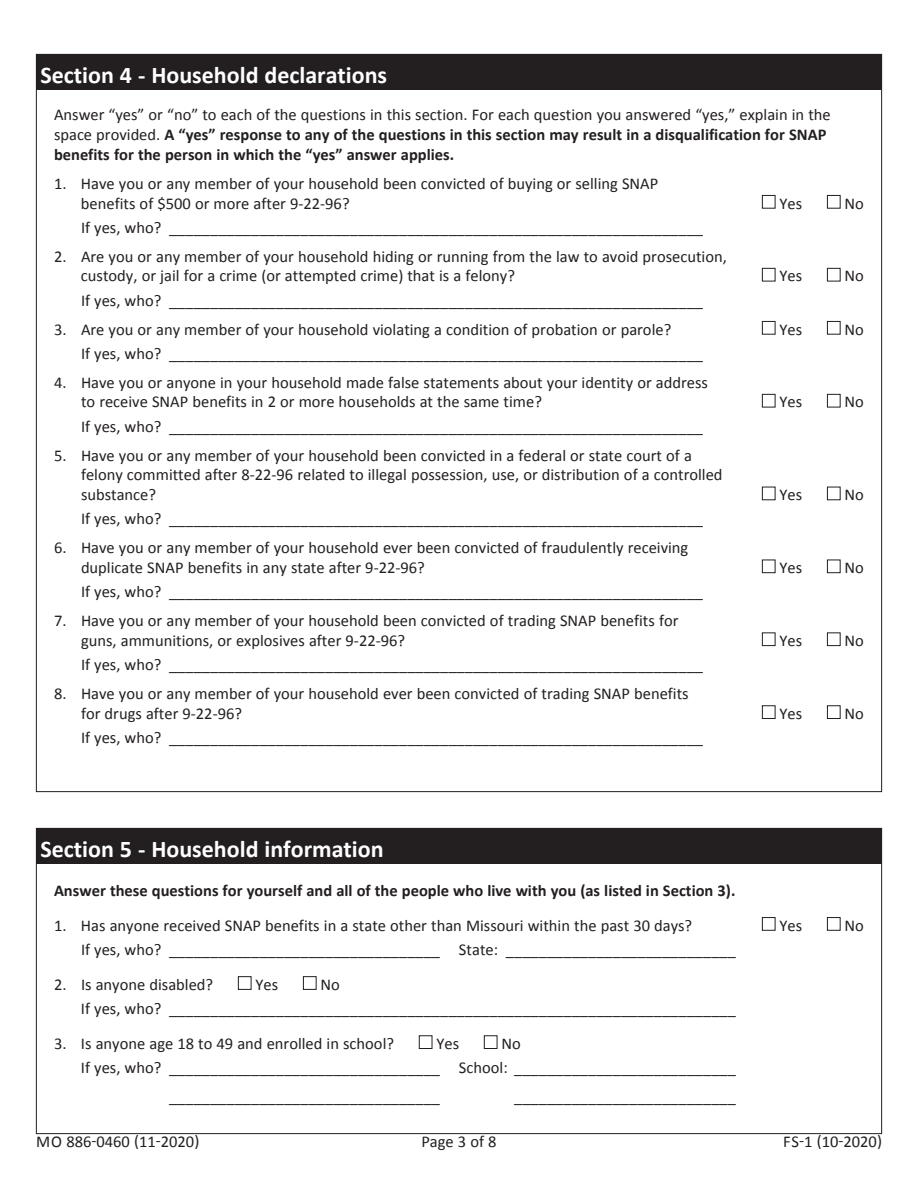
<style>
.page{position:relative;width:918px;height:1188px;background:#fff}
.page>*{position:absolute;margin:0;border:0;box-sizing:border-box;transform-origin:0 0}
.t1{font:700 24px "Calibri";color:#fff}
.t2{font:16.5px/19.8px "Calibri";color:#231f20}
.t3{font:700 16.5px/19.8px "Calibri";color:#231f20}
.s1{font-weight:400}
.s2{color:#fff}
</style>
<div class="page">
<div style="left:36px;top:54px;width:846px;height:36px;background:#231f20"></div>
<div style="left:762px;top:195px;width:13px;height:14px;border:1px solid #231f20"></div>
<div style="left:827px;top:195px;width:14px;height:14px;border:1px solid #231f20"></div>
<div style="left:762px;top:268px;width:13px;height:13px;border:1px solid #231f20"></div>
<div style="left:827px;top:268px;width:14px;height:13px;border:1px solid #231f20"></div>
<div style="left:762px;top:321px;width:13px;height:14px;border:1px solid #231f20"></div>
<div style="left:827px;top:321px;width:14px;height:14px;border:1px solid #231f20"></div>
<div style="left:762px;top:394px;width:13px;height:13px;border:1px solid #231f20"></div>
<div style="left:827px;top:394px;width:14px;height:13px;border:1px solid #231f20"></div>
<div style="left:762px;top:487px;width:13px;height:13px;border:1px solid #231f20"></div>
<div style="left:827px;top:487px;width:14px;height:13px;border:1px solid #231f20"></div>
<div style="left:762px;top:560px;width:13px;height:13px;border:1px solid #231f20"></div>
<div style="left:827px;top:560px;width:14px;height:13px;border:1px solid #231f20"></div>
<div style="left:762px;top:632px;width:13px;height:14px;border:1px solid #231f20"></div>
<div style="left:827px;top:632px;width:14px;height:14px;border:1px solid #231f20"></div>
<div style="left:762px;top:705px;width:13px;height:14px;border:1px solid #231f20"></div>
<div style="left:827px;top:705px;width:14px;height:14px;border:1px solid #231f20"></div>
<div style="left:36px;top:828px;width:846px;height:36px;background:#231f20"></div>
<div style="left:762px;top:917px;width:13px;height:14px;border:1px solid #231f20"></div>
<div style="left:827px;top:917px;width:14px;height:14px;border:1px solid #231f20"></div>
<div style="left:238px;top:976px;width:13px;height:14px;border:1px solid #231f20"></div>
<div style="left:303px;top:976px;width:14px;height:14px;border:1px solid #231f20"></div>
<div style="left:419px;top:1035px;width:13px;height:14px;border:1px solid #231f20"></div>
<div style="left:484px;top:1035px;width:13px;height:14px;border:1px solid #231f20"></div>
<h1 class="t1" style="left:40px;top:58px;width:348px">Section 4 - Household declarations</h1>
<p class="t3" style="left:54px;top:104px;width:778px"><span class="s1">Answer “yes” or “no” to each of the questions in this section. For each question you answered “yes,” explain in the space provided.</span> A “yes” response to any of the questions in this section may result in a disqualification for SNAP benefits for the person in which the “yes” answer applies.</p>
<p class="t2" style="left:81px;top:173px;width:579px;text-indent:-27px">1. Have you or any member of your household been convicted of buying or selling SNAP benefits of $500 or more after 9-22-96?</p>
<p class="t2" style="left:780px;top:193px;width:24px">Yes</p>
<p class="t2" style="left:845px;top:193px;width:21px">No</p>
<p class="t2" style="left:81px;top:217px;width:624px">If yes, who? _________________________________________________________________</p>
<p class="t2" style="left:81px;top:246px;width:647px;text-indent:-27px">2. Are you or any member of your household hiding or running from the law to avoid prosecution, custody, or jail for a crime (or attempted crime) that is a felony?</p>
<p class="t2" style="left:780px;top:266px;width:24px">Yes</p>
<p class="t2" style="left:845px;top:266px;width:21px">No</p>
<p class="t2" style="left:81px;top:290px;width:624px">If yes, who? _________________________________________________________________</p>
<p class="t2" style="left:54px;top:319px;width:619px">3. Are you or any member of your household violating a condition of probation or parole?</p>
<p class="t2" style="left:780px;top:319px;width:24px">Yes</p>
<p class="t2" style="left:845px;top:319px;width:21px">No</p>
<p class="t2" style="left:81px;top:343px;width:624px">If yes, who? _________________________________________________________________</p>
<p class="t2" style="left:81px;top:372px;width:629px;text-indent:-27px">4. Have you or anyone in your household made false statements about your identity or address to receive SNAP benefits in 2 or more households at the same time?</p>
<p class="t2" style="left:780px;top:392px;width:24px">Yes</p>
<p class="t2" style="left:845px;top:392px;width:21px">No</p>
<p class="t2" style="left:81px;top:416px;width:624px">If yes, who? _________________________________________________________________</p>
<p class="t2" style="left:81px;top:445px;width:643px;text-indent:-27px">5. Have you or any member of your household been convicted in a federal or state court of a felony committed after 8-22-96 related to illegal possession, use, or distribution of a controlled substance?</p>
<p class="t2" style="left:81px;top:509px;width:624px">If yes, who? _________________________________________________________________</p>
<p class="t2" style="left:81px;top:537px;width:609px;text-indent:-27px">6. Have you or any member of your household ever been convicted of fraudulently receiving duplicate SNAP benefits in any state after 9-22-96?</p>
<p class="t2" style="left:81px;top:582px;width:624px">If yes, who? _________________________________________________________________</p>
<p class="t2" style="left:81px;top:610px;width:599px;text-indent:-27px">7. Have you or any member of your household been convicted of trading SNAP benefits for guns, ammunitions, or explosives after 9-22-96?</p>
<p class="t2" style="left:81px;top:654px;width:624px">If yes, who? _________________________________________________________________</p>
<p class="t2" style="left:81px;top:683px;width:609px;text-indent:-27px">8. Have you or any member of your household ever been convicted of trading SNAP benefits for drugs after 9-22-96?</p>
<p class="t2" style="left:81px;top:727px;width:624px">If yes, who? _________________________________________________________________</p>
<p class="t2" style="left:780px;top:484px;width:24px">Yes</p>
<p class="t2" style="left:845px;top:484px;width:21px">No</p>
<p class="t2" style="left:780px;top:557px;width:24px">Yes</p>
<p class="t2" style="left:845px;top:557px;width:21px">No</p>
<p class="t2" style="left:780px;top:630px;width:24px">Yes</p>
<p class="t2" style="left:845px;top:630px;width:21px">No</p>
<p class="t2" style="left:780px;top:703px;width:24px">Yes</p>
<p class="t2" style="left:845px;top:703px;width:21px">No</p>
<h1 class="t1" style="left:40px;top:832px;width:345px">Section 5 - Household information</h1>
<p class="t3" style="left:54px;top:880px;width:683px">Answer these questions for yourself and all of the people who live with you (as listed in Section 3).</p>
<p class="t2" style="left:54px;top:915px;width:640px">1. Has anyone received SNAP benefits in a state other than Missouri within the past 30 days?</p>
<p class="t2" style="left:780px;top:915px;width:24px">Yes</p>
<p class="t2" style="left:845px;top:915px;width:21px">No</p>
<p class="t2" style="left:81px;top:939px;width:657px">If yes, who? _________________________________ State: ____________________________</p>
<p class="t2" style="left:54px;top:974px;width:161px">2. Is anyone disabled?</p>
<p class="t2" style="left:256px;top:974px;width:24px">Yes</p>
<p class="t2" style="left:81px;top:972px;width:657px;line-height:24.3px;text-indent:240px">No<br>If yes, who? _____________________________________________________________________</p>
<p class="t2" style="left:54px;top:1033px;width:342px">3. Is anyone age 18 to 49 and enrolled in school?</p>
<p class="t2" style="left:436px;top:1033px;width:24px">Yes</p>
<p class="t2" style="left:81px;top:1031px;width:657px;line-height:24.3px;text-indent:421px">No<br>If yes, who? _________________________________ School: ___________________________</p>
<p class="t2" style="left:81px;top:1086px;width:657px"><span class="s2">If yes, who?</span> _________________________________ <span class="s2">School:</span> ___________________________</p>
<p class="t2" style="left:36px;top:1132px;width:165px">MO 886-0460 (11-2020)</p>
<p class="t2" style="left:421px;top:1132px;width:77px">Page 3 of 8</p>
<p class="t2" style="left:783px;top:1132px;width:100px">FS-1 (10-2020)</p>
</div>
